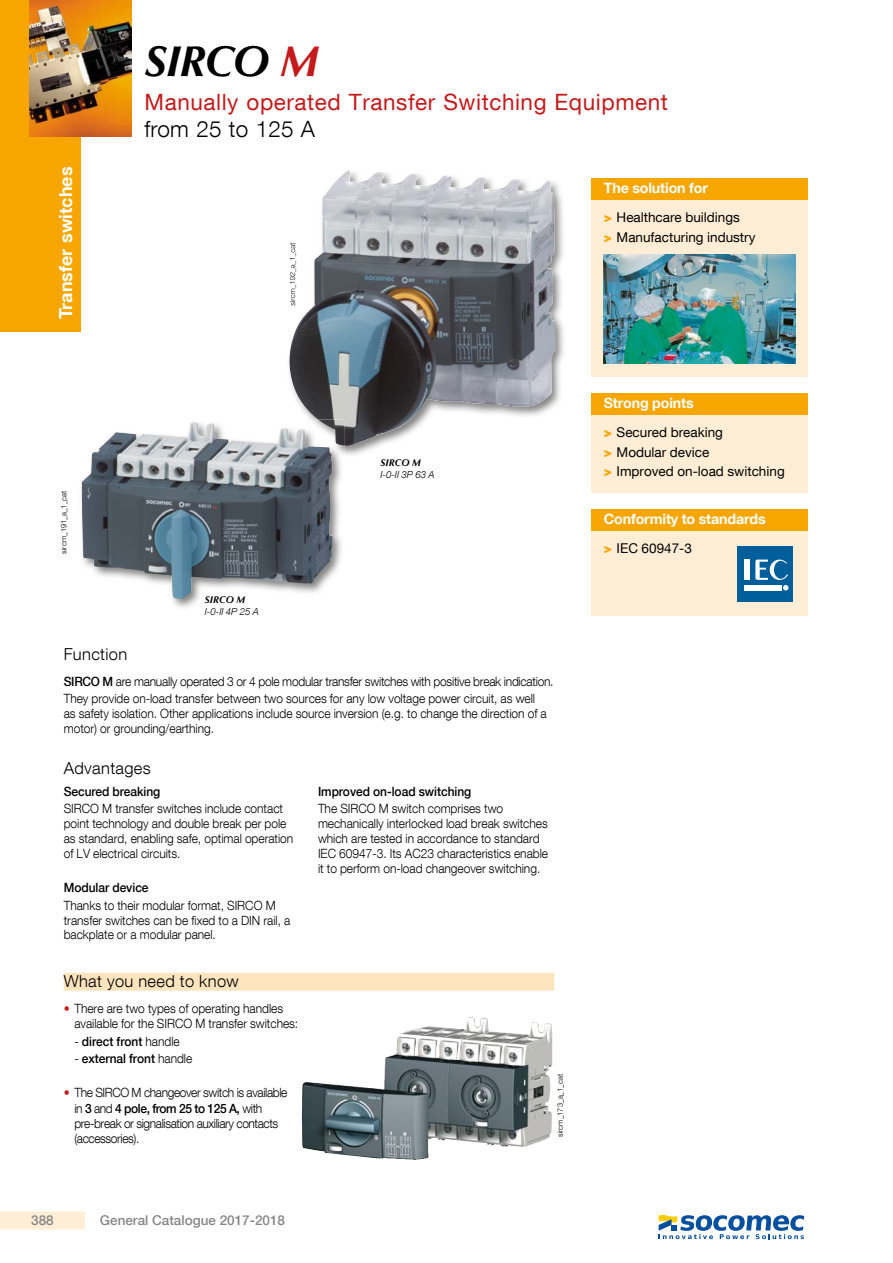
<style>
.page{position:relative;width:893px;height:1263px;background:#fff}
.page>*{position:absolute;margin:0;border:0;box-sizing:border-box;transform-origin:0 0}
.t1{font:italic 700 43.5px "Optima LT Std";letter-spacing:-.025em;color:#000}
.t2{font:22.5px "Helvetica Neue LT Com";letter-spacing:.025em;color:#c51a1b}
.t3{font:300 22.5px "Helvetica Neue LT Com";letter-spacing:.01em;color:#000}
.t4{font:700 18px "Helvetica Neue LT Com";color:#fff}
.t5{font:300 16.5px "Helvetica Neue LT Com";letter-spacing:.02em;color:#000}
.t6{font:700 14.25px "Helvetica Neue LT Com";letter-spacing:-.01em;color:#fff}
.t7{font:13.5px/19.2px "Helvetica Neue LT Com";color:#000}
.t8{font:500 13.5px "Helvetica Neue LT Com";color:#878787}
.t9{font:300 12.75px/15px "Helvetica Neue LT Com";letter-spacing:-.005em;color:#000;scale:.94 1}
.t10{font:300 12.75px/17.1px "Helvetica Neue LT Com";letter-spacing:-.025em;color:#000;scale:.94 1}
.t11{font:300 12.75px/15.1px "Helvetica Neue LT Com";letter-spacing:-.035em;color:#000;scale:.94 1}
.t12{font:500 12.75px "Helvetica Neue LT Com";letter-spacing:-.005em;color:#000;scale:.94 1}
.t13{font:italic 300 9.75px "Helvetica Neue LT Com";letter-spacing:-.01em;color:#000}
.t14{font:italic 700 9.75px "Optima LT Std";color:#000}
.t15{font:300 7.5px "Helvetica Neue LT Com";color:#000}
.s1{color:#c51a1b}
.s2{font-weight:900;color:#f7a600}
.s3{font-weight:500}
.s4{font-weight:300}
</style>
<div class="page">
<div style="left:0;top:0;width:81px;height:332px;background:#f7a600"></div>
<div style="left:0;top:1211px;width:85px;height:18px;background:#ffeed5"></div>
<img style="left:30px;top:0;width:102px;height:136px">
<img style="left:302px;top:1017px;width:184px;height:143px">
<div style="left:64px;top:973px;width:490px;height:18px;background:#fee5be"></div>
<div style="left:591px;top:200px;width:217px;height:177px;background:#ffeed5"></div>
<div style="left:591px;top:179px;width:217px;height:21px;background:#f7a600"></div>
<img style="left:603px;top:254px;width:193px;height:109px">
<div style="left:591px;top:415px;width:217px;height:78px;background:#ffeed5"></div>
<div style="left:591px;top:394px;width:217px;height:21px;background:#f7a600"></div>
<div style="left:591px;top:531px;width:217px;height:84px;background:#ffeed5"></div>
<div style="left:591px;top:510px;width:217px;height:21px;background:#f7a600"></div>
<div style="left:738px;top:546px;width:55px;height:55px;background:#005e9b"></div>
<hr style="left:744px;top:585px;width:37px;height:1px;background:#fff">
<hr style="left:744px;top:587px;width:37px;height:1px;background:#fff">
<hr style="left:744px;top:589px;width:37px;height:1px;background:#fff">
<div style="left:744px;top:559px;width:5px;height:21px;background:#fff"></div>
<svg style="left:755px;top:560px;width:33px;height:30px"></svg>
<img style="left:289px;top:171px;width:266px;height:275px">
<img style="left:81px;top:457px;width:261px;height:151px">
<img style="left:289px;top:420px;width:55px;height:37px">
<img style="left:318px;top:420px;width:26px;height:26px">
<img style="left:82px;top:422px;width:251px;height:177px">
<svg style="left:659px;top:1215px;width:145px;height:24px"></svg>
<h3 class="t4" style="left:54px;top:319px;width:154px;rotate:-90deg">Transfer switches</h3>
<h1 class="t1" style="left:145px;top:36px;width:176px">SIRCO <span class="s1">M</span></h1>
<h2 class="t2" style="left:145px;top:88px;width:525px">Manually operated Transfer Switching Equipment</h2>
<h2 class="t3" style="left:145px;top:116px;width:172px">from 25 to 125 A</h2>
<p class="t6" style="left:604px;top:179px;width:106px">The solution for</p>
<p class="t7" style="left:604px;top:208px;width:153px"><span class="s2">&gt;</span> Healthcare buildings<br><span class="s2">&gt;</span> Manufacturing industry</p>
<p class="t15" style="left:59px;top:554px;width:65px;rotate:-90deg">sircm_191_a_1_cat</p>
<p class="t5" style="left:64px;top:644px;width:65px">Function</p>
<p class="t14" style="left:205px;top:594px;width:42px">SIRCO M</p>
<p class="t13" style="left:205px;top:605px;width:56px">I-0-II 4P 25 A</p>
<p class="t14" style="left:381px;top:457px;width:42px">SIRCO M</p>
<p class="t13" style="left:381px;top:469px;width:56px">I-0-II 3P 63 A</p>
<p class="t6" style="left:604px;top:394px;width:91px">Strong points</p>
<p class="t7" style="left:604px;top:423px;width:182px"><span class="s2">&gt;</span> Secured breaking<br><span class="s2">&gt;</span> Modular device<br><span class="s2">&gt;</span> Improved on-load switching</p>
<p class="t6" style="left:604px;top:510px;width:163px">Conformity to standards</p>
<p class="t7" style="left:604px;top:539px;width:90px"><span class="s2">&gt;</span> IEC 60947-3</p>
<p class="t10" style="left:64px;top:672px;width:522px"><span class="s3">SIRCO M</span> are manually operated 3 or 4 pole modular transfer switches with positive break indication.<br>They provide on-load transfer between two sources for any low voltage power circuit, as well</p>
<p class="t9" style="left:64px;top:705px;width:515px">as safety isolation. Other applications include source inversion (e.g. to change the direction of a motor) or grounding/earthing.</p>
<p class="t5" style="left:64px;top:758px;width:89px">Advantages</p>
<p class="t12" style="left:64px;top:784px;width:104px">Secured breaking</p>
<p class="t9" style="left:64px;top:801px;width:246px">SIRCO M transfer switches include contact point technology and double break per pole as standard, enabling safe, optimal operation of LV electrical circuits.</p>
<p class="t12" style="left:64px;top:880px;width:92px">Modular device</p>
<p class="t9" style="left:64px;top:897px;width:243px">Thanks to their modular format, SIRCO M transfer switches can be fixed to a DIN rail, a backplate or a modular panel.</p>
<p class="t5" style="left:64px;top:971px;width:176px">What you need to know</p>
<p class="t9" style="left:74px;top:1001px;width:240px;text-indent:-11px"><span class="s1">•</span> There are two types of operating handles available for the SIRCO M transfer switches:</p>
<p class="t12" style="left:74px;top:1033px;width:114px"><span class="s4">-</span> direct front <span class="s4">handle</span></p>
<p class="t12" style="left:74px;top:1051px;width:127px"><span class="s4">-</span> external front <span class="s4">handle</span></p>
<p class="t11" style="left:74px;top:1085px;width:228px;text-indent:-11px"><span class="s1">•</span> The SIRCO M changeover switch is available in <span class="s3">3</span> and <span class="s3">4 pole, from 25 to 125 A,</span> with pre-break or signalisation auxiliary contacts (accessories).</p>
<p class="t12" style="left:318px;top:784px;width:165px">Improved on-load switching</p>
<p class="t9" style="left:318px;top:801px;width:246px">The SIRCO M switch comprises two mechanically interlocked load break switches which are tested in accordance to standard IEC 60947-3. Its AC23 characteristics enable it to perform on-load changeover switching.</p>
<p class="t15" style="left:555px;top:1137px;width:65px;rotate:-90deg">sircm_173_a_1_cat</p>
<p class="t8" style="left:31px;top:1212px;width:24px">388</p>
<p class="t8" style="left:100px;top:1212px;width:187px">General Catalogue 2017-2018</p>
</div>
